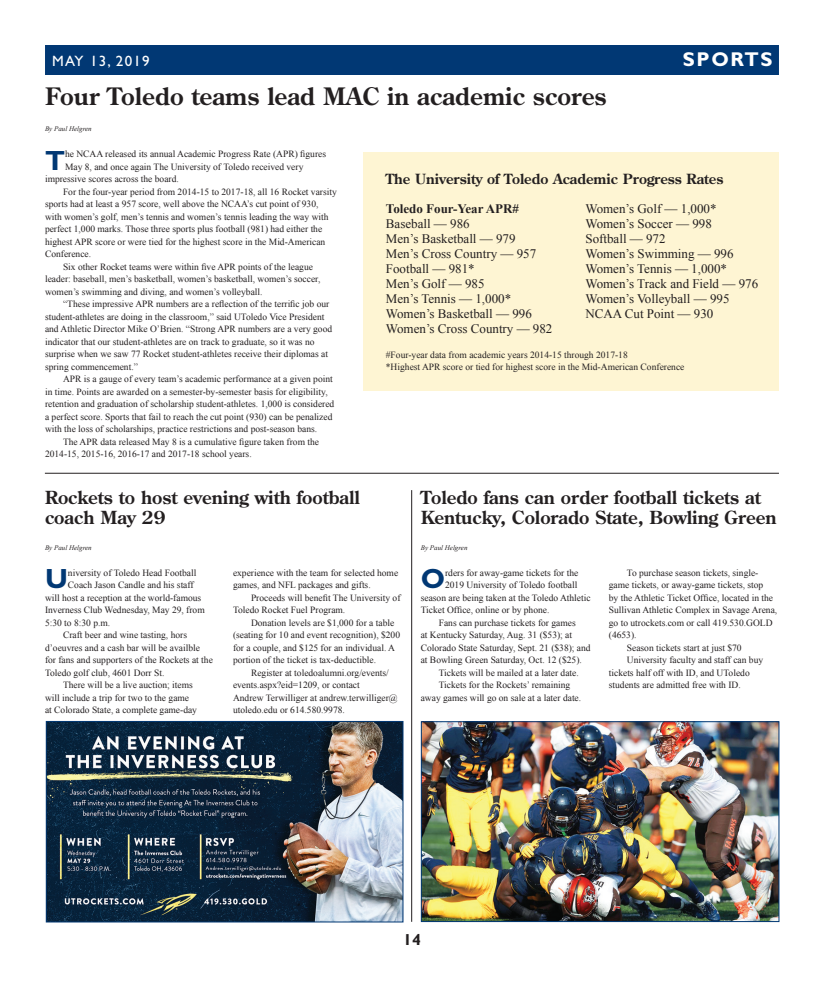
<style>
.page{position:relative;width:824px;height:990px;background:#fff}
.page>*{position:absolute;margin:0;border:0;box-sizing:border-box;transform-origin:0 0}
.Drop_Cap_2_Paragraph{font:700 27.8px "Gill Sans Std";color:#013874}
.Heading_24pt{font:700 24px "Century Old Style Std";color:#231f20}
.t1{font:700 20px "Gill Sans Std";letter-spacing:.08em;color:#fff}
.Heading_18pt{font:700 18px/20px "Century Old Style Std";color:#231f20}
.t2{font:700 16px "Gill Sans Std";color:#231f20}
.t3{font:15px "Gill Sans Std";letter-spacing:.08em;color:#fff}
.Heading_18pt-2{font:700 14px "Century Old Style Std";color:#231f20}
.Body_Text{font:13px "Times New Roman";color:#231f20}
.Body_Text-2{font:700 13px "Times New Roman";color:#231f20}
.Body_Text-3{font:9.5px/12.5px "Times New Roman";color:#231f20}
.Drop_Cap_2_Paragraph-2{font:9.5px "Times New Roman";color:#231f20}
.By_line{font:italic 7px "Times New Roman";color:#231f20}
</style>
<div class="page">
<div style="left:363px;top:153px;width:415px;height:238px;background:#fef5d3"></div>
<div style="left:45px;top:45px;width:734px;height:30px;background:#013874"></div>
<hr style="left:45px;top:473px;width:734px;height:1px;background:#231f20">
<hr style="left:411px;top:490px;width:1px;height:432px;background:#231f20">
<img style="left:48px;top:723px;width:353px;height:197px">
<div style="left:46px;top:721px;width:357px;height:201px;border:1px solid #013874"></div>
<img style="left:423px;top:723px;width:354px;height:197px">
<div style="left:421px;top:721px;width:358px;height:201px;border:1px solid #013874"></div>
<p class="t3" style="left:52px;top:52px;width:99px">MAY 13, 2019</p>
<p class="t1" style="left:683px;top:47px;width:91px">SPORTS</p>
<p class="Heading_24pt" style="left:45px;top:81px;width:563px">Four Toledo teams lead MAC in academic scores</p>
<p class="By_line" style="left:45px;top:124px;width:48px">By Paul Helgren</p>
<p class="Drop_Cap_2_Paragraph" style="left:45px;top:144px;width:22px">T</p>
<p class="Drop_Cap_2_Paragraph-2" style="left:65px;top:148px;width:262px">he NCAA released its annual Academic Progress Rate (APR) figures</p>
<p class="Drop_Cap_2_Paragraph-2" style="left:65px;top:160px;width:240px">May 8, and once again The University of Toledo received very</p>
<p class="Drop_Cap_2_Paragraph-2" style="left:45px;top:173px;width:135px">impressive scores across the board.</p>
<p class="Body_Text-3" style="left:45px;top:185px;width:293px;text-indent:18px">For the four-year period from 2014-15 to 2017-18, all 16 Rocket varsity sports had at least a 957 score, well above the NCAA’s cut point of 930, with women’s golf, men’s tennis and women’s tennis leading the way with perfect 1,000 marks. Those three sports plus football (981) had either the highest APR score or were tied for the highest score in the Mid-American Conference.</p>
<p class="Body_Text-3" style="left:45px;top:260px;width:277px;text-indent:18px">Six other Rocket teams were within five APR points of the league leader: baseball, men’s basketball, women’s basketball, women’s soccer, women’s swimming and diving, and women’s volleyball.</p>
<p class="Body_Text-3" style="left:45px;top:298px;width:289px;text-indent:18px">“These impressive APR numbers are a reflection of the terrific job our student-athletes are doing in the classroom,” said UToledo Vice President and Athletic Director Mike O’Brien. “Strong APR numbers are a very good indicator that our student-athletes are on track to graduate, so it was no surprise when we saw 77 Rocket student-athletes receive their diplomas at spring commencement.”</p>
<p class="Body_Text-3" style="left:45px;top:373px;width:291px;text-indent:18px">APR is a gauge of every team’s academic performance at a given point in time. Points are awarded on a semester-by-semester basis for eligibility, retention and graduation of scholarship student-athletes. 1,000 is considered a perfect score. Sports that fail to reach the cut point (930) can be penalized with the loss of scholarships, practice restrictions and post-season bans.</p>
<p class="Body_Text-3" style="left:45px;top:435px;width:275px;text-indent:18px">The APR data released May 8 is a cumulative figure taken from the<br>2014-15, 2015-16, 2016-17 and 2017-18 school years.</p>
<p class="Heading_18pt-2" style="left:386px;top:170px;width:339px">The University of Toledo Academic Progress Rates</p>
<p class="Body_Text-2" style="left:386px;top:199px;width:135px">Toledo Four-Year APR#</p>
<p class="Body_Text" style="left:386px;top:214px;width:85px">Baseball — 986</p>
<p class="Body_Text" style="left:386px;top:229px;width:131px">Men’s Basketball — 979</p>
<p class="Body_Text" style="left:386px;top:244px;width:152px">Men’s Cross Country — 957</p>
<p class="Body_Text" style="left:386px;top:259px;width:90px">Football — 981*</p>
<p class="Body_Text" style="left:386px;top:274px;width:100px">Men’s Golf — 985</p>
<p class="Body_Text" style="left:386px;top:289px;width:127px">Men’s Tennis — 1,000*</p>
<p class="Body_Text" style="left:386px;top:304px;width:147px">Women’s Basketball — 996</p>
<p class="Body_Text" style="left:386px;top:319px;width:168px">Women’s Cross Country — 982</p>
<p class="Body_Text" style="left:585px;top:199px;width:133px">Women’s Golf — 1,000*</p>
<p class="Body_Text" style="left:585px;top:214px;width:128px">Women’s Soccer — 998</p>
<p class="Body_Text" style="left:585px;top:229px;width:82px">Softball — 972</p>
<p class="Body_Text" style="left:585px;top:244px;width:150px">Women’s Swimming — 996</p>
<p class="Body_Text" style="left:585px;top:259px;width:143px">Women’s Tennis — 1,000*</p>
<p class="Body_Text" style="left:585px;top:274px;width:174px">Women’s Track and Field — 976</p>
<p class="Body_Text" style="left:585px;top:289px;width:146px">Women’s Volleyball — 995</p>
<p class="Body_Text" style="left:585px;top:304px;width:129px">NCAA Cut Point — 930</p>
<p class="Body_Text-3" style="left:386px;top:348px;width:300px">#Four-year data from academic years 2014-15 through 2017-18<br>*Highest APR score or tied for highest score in the Mid-American Conference</p>
<p class="Heading_18pt" style="left:45px;top:487px;width:316px">Rockets to host evening with football coach May 29</p>
<p class="By_line" style="left:45px;top:543px;width:48px">By Paul Helgren</p>
<p class="Drop_Cap_2_Paragraph" style="left:45px;top:563px;width:24px">U</p>
<p class="Drop_Cap_2_Paragraph-2" style="left:68px;top:566px;width:130px">niversity of Toledo Head Football</p>
<p class="Body_Text-3" style="left:233px;top:566px;width:167px">experience with the team for selected home games, and NFL packages and gifts.</p>
<p class="Body_Text-3" style="left:233px;top:591px;width:169px;text-indent:18px">Proceeds will benefit The University of<br>Toledo Rocket Fuel Program.</p>
<p class="Body_Text-3" style="left:233px;top:616px;width:169px;text-indent:18px">Donation levels are $1,000 for a table (seating for 10 and event recognition), $200 for a couple, and $125 for an individual. A portion of the ticket is tax-deductible.</p>
<p class="Body_Text-3" style="left:233px;top:666px;width:166px;text-indent:18px">Register at toledoalumni.org/events/ events.aspx?eid=1209, or contact<br>Andrew Terwilliger at andrew.terwilliger@ utoledo.edu or 614.580.9978.</p>
<p class="Drop_Cap_2_Paragraph-2" style="left:68px;top:579px;width:127px">Coach Jason Candle and his staff</p>
<p class="Drop_Cap_2_Paragraph-2" style="left:45px;top:591px;width:158px">will host a reception at the world-famous</p>
<p class="Drop_Cap_2_Paragraph-2" style="left:45px;top:604px;width:161px">Inverness Club Wednesday, May 29, from</p>
<p class="Drop_Cap_2_Paragraph-2" style="left:45px;top:616px;width:67px">5:30 to 8:30 p.m.</p>
<p class="Body_Text-3" style="left:45px;top:629px;width:169px;text-indent:18px">Craft beer and wine tasting, hors d’oeuvres and a cash bar will be availble for fans and supporters of the Rockets at the Toledo golf club, 4601 Dorr St.</p>
<p class="Body_Text-3" style="left:45px;top:679px;width:153px;text-indent:18px">There will be a live auction; items will include a trip for two to the game at Colorado State, a complete game-day</p>
<p class="Heading_18pt" style="left:421px;top:487px;width:357px">Toledo fans can order football tickets at<br>Kentucky, Colorado State, Bowling Green</p>
<p class="By_line" style="left:421px;top:543px;width:48px">By Paul Helgren</p>
<p class="Drop_Cap_2_Paragraph" style="left:421px;top:563px;width:26px">O</p>
<p class="Drop_Cap_2_Paragraph-2" style="left:445px;top:566px;width:135px">rders for away-game tickets for the</p>
<p class="Body_Text-3" style="left:609px;top:566px;width:170px;text-indent:18px">To purchase season tickets, single&shy;game tickets, or away-game tickets, stop<br>by the Athletic Ticket Office, located in the Sullivan Athletic Complex in Savage Arena, go to utrockets.com or call 419.530.GOLD (4653).</p>
<p class="Body_Text-3" style="left:627px;top:641px;width:116px">Season tickets start at just $70</p>
<p class="Body_Text-3" style="left:609px;top:654px;width:156px;text-indent:18px">University faculty and staff can buy tickets half off with ID, and UToledo students are admitted free with ID.</p>
<p class="Drop_Cap_2_Paragraph-2" style="left:445px;top:579px;width:134px">2019 University of Toledo football</p>
<p class="Drop_Cap_2_Paragraph-2" style="left:421px;top:591px;width:171px">season are being taken at the Toledo Athletic</p>
<p class="Drop_Cap_2_Paragraph-2" style="left:421px;top:604px;width:130px">Ticket Office, online or by phone.</p>
<p class="Body_Text-3" style="left:421px;top:616px;width:171px;text-indent:18px">Fans can purchase tickets for games<br>at Kentucky Saturday, Aug. 31 ($53); at Colorado State Saturday, Sept. 21 ($38); and at Bowling Green Saturday, Oct. 12 ($25).</p>
<p class="Body_Text-3" style="left:439px;top:666px;width:142px">Tickets will be mailed at a later date.</p>
<p class="Body_Text-3" style="left:421px;top:679px;width:162px;text-indent:18px">Tickets for the Rockets’ remaining away games will go on sale at a later date.</p>
<p class="t2" style="left:403px;top:930px;width:19px">14</p>
</div>
